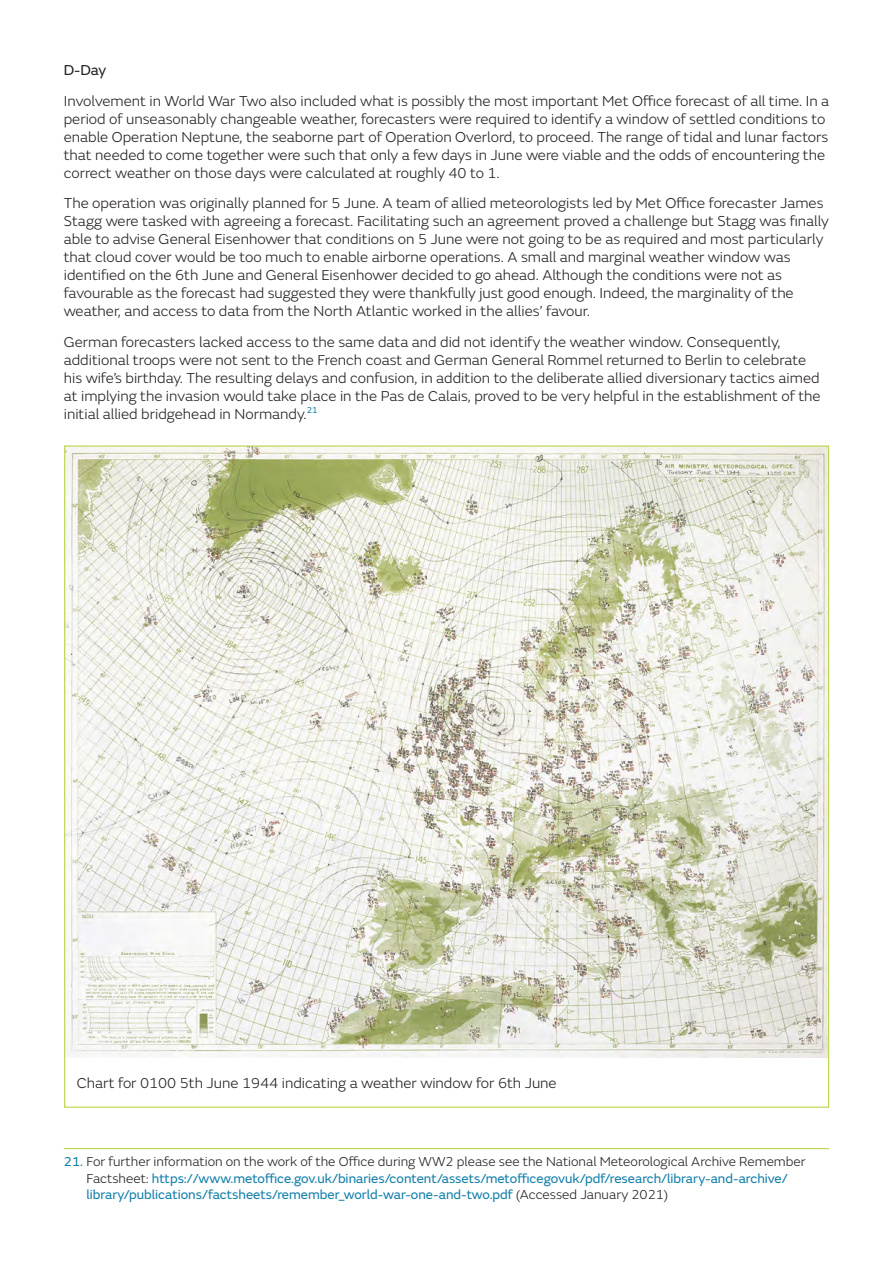
<style>
.page{position:relative;width:893px;height:1263px;background:#fff}
.page>*{position:absolute;margin:0;border:0;box-sizing:border-box;transform-origin:0 0}
.t1{font:300 15px/18px "FS Emeric";color:#231f20}
.t2{font:15px "FS Emeric";color:#231f20}
.t3{font:13.5px/16.5px "FS Emeric";color:#117ea9}
.s1{font-weight:300;color:#231f20}
</style>
<div class="page">
<hr style="left:64px;top:1148px;width:765px;height:1px;background:#bcd752">
<img style="left:66px;top:447px;width:761px;height:610px">
<p class="t2" style="left:64px;top:59px;width:44px">D-Day</p>
<p class="t1" style="left:64px;top:91px;width:767px">Involvement in World War Two also included what is possibly the most important Met Office forecast of all time. In a period of unseasonably changeable weather, forecasters were required to identify a window of settled conditions to enable Operation Neptune, the seaborne part of Operation Overlord, to proceed. The range of tidal and lunar factors that needed to come together were such that only a few days in June were viable and the odds of encountering the correct weather on those days were calculated at roughly 40 to 1.</p>
<p class="t1" style="left:64px;top:194px;width:767px">The operation was originally planned for 5 June. A team of allied meteorologists led by Met Office forecaster James Stagg were tasked with agreeing a forecast. Facilitating such an agreement proved a challenge but Stagg was finally able to advise General Eisenhower that conditions on 5 June were not going to be as required and most particularly that cloud cover would be too much to enable airborne operations. A small and marginal weather window was identified on the 6th June and General Eisenhower decided to go ahead. Although the conditions were not as favourable as the forecast had suggested they were thankfully just good enough. Indeed, the marginality of the weather, and access to data from the North Atlantic worked in the allies’ favour.</p>
<p class="t1" style="left:64px;top:332px;width:758px">German forecasters lacked access to the same data and did not identify the weather window. Consequently, additional troops were not sent to the French coast and German General Rommel returned to Berlin to celebrate his wife’s birthday. The resulting delays and confusion, in addition to the deliberate allied diversionary tactics aimed at implying the invasion would take place in the Pas de Calais, proved to be very helpful in the establishment of the initial allied bridgehead in Normandy.<sup>21</sup></p>
<p class="t1" style="left:77px;top:1073px;width:481px">Chart for 0100 5th June 1944 indicating a weather window for 6th June</p>
<p class="t3" style="left:86px;top:1153px;width:721px;text-indent:-23px">21. <span class="s1">For further information on the work of the Office during WW2 please see the National Meteorological Archive Remember<br>Factsheet:</span> https://www.metoffice.gov.uk/binaries/content/assets/metofficegovuk/pdf/research/library-and-archive/ library/publications/factsheets/remember_world-war-one-and-two.pdf <span class="s1">(Accessed January 2021)</span></p>
</div>
